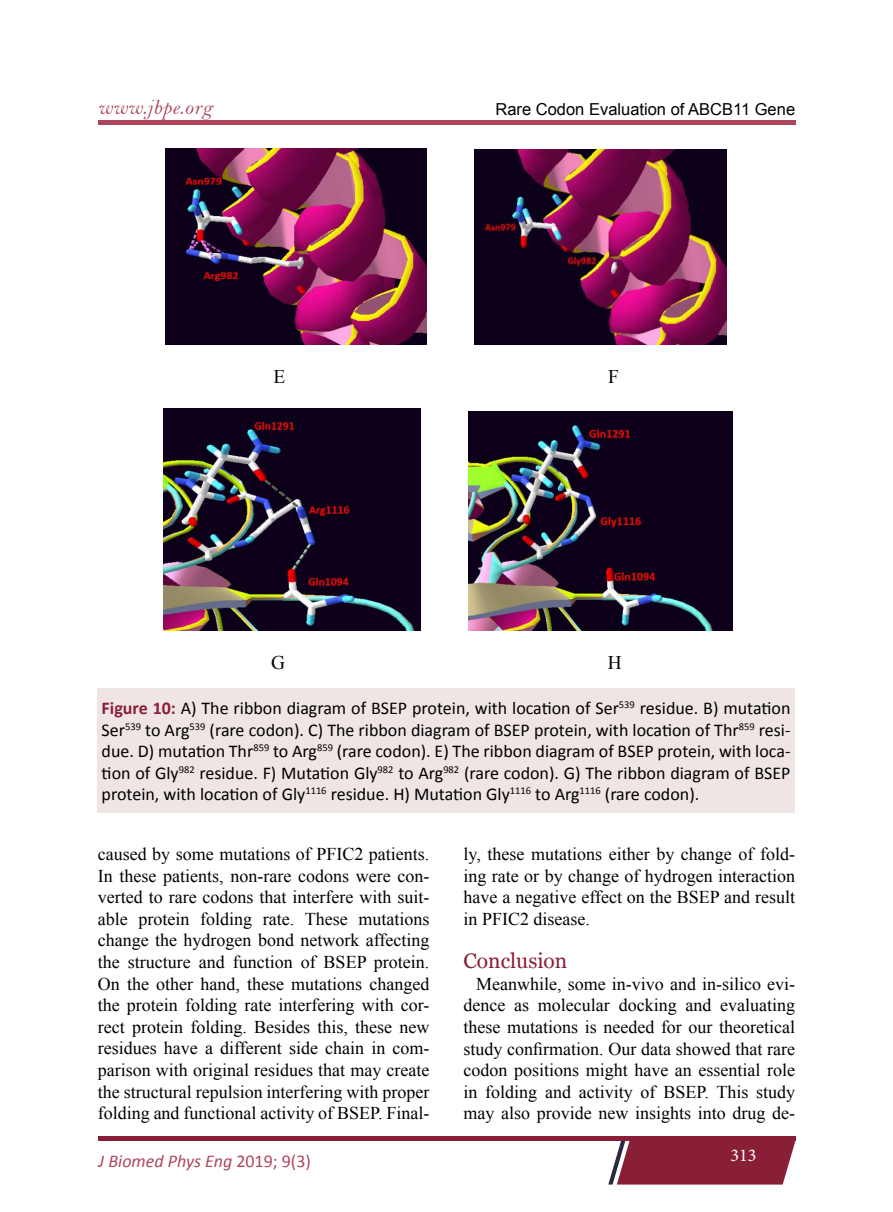
<style>
.page{position:relative;width:893px;height:1212px;background:#fff}
.page>*{position:absolute;margin:0;border:0;box-sizing:border-box;transform-origin:0 0}
.t1{font:21px "Bell MT Italic";letter-spacing:.03em;color:#ad465c}
.t2{font:21px "Georgia";color:#891f36}
.t3{font:19.35px "Times New Roman";color:#000}
.t4{font:18px/21.6px "Times New Roman";color:#000;text-align:justify}
.t5{font:18px/21.6px "Calibri";color:#000;text-align:justify}
.t6{font:italic 18px "Calibri";color:#ad465c}
.t7{font:18px "Minion Pro";color:#fff}
.t8{font:16.5px "Arial";color:#000}
.s1{font-weight:700;color:#891f36}
.s2{font-style:normal}
</style>
<div class="page">
<div style="left:98px;top:1136px;width:697px;height:5px;background:#891f36"></div>
<svg style="left:608px;top:1141px;width:187px;height:43px;background:#913348"></svg>
<div style="left:98px;top:120px;width:698px;height:5px;background:#ad465c"></div>
<div style="left:97px;top:688px;width:698px;height:125px;background:#f0e5e5"></div>
<img style="left:166px;top:148px;width:260px;height:197px">
<img style="left:474px;top:150px;width:252px;height:195px">
<img style="left:164px;top:409px;width:257px;height:221px">
<img style="left:469px;top:412px;width:264px;height:218px">
<p class="t1" style="left:98px;top:94px;width:116px">www.jbpe.org</p>
<p class="t8" style="left:495px;top:98px;width:301px">Rare Codon Evaluation of ABCB11 Gene</p>
<p class="t3" style="left:274px;top:364px;width:13px">E</p>
<p class="t3" style="left:608px;top:364px;width:12px">F</p>
<p class="t3" style="left:271px;top:649px;width:15px">G</p>
<p class="t3" style="left:608px;top:649px;width:15px">H</p>
<p class="t5" style="left:102px;top:697px;width:690px"><span class="s1">Figure 10:</span> A) The ribbon diagram of BSEP protein, with location of Ser<sup>539</sup> residue. B) mutation Ser<sup>539</sup> to Arg<sup>539</sup> (rare codon). C) The ribbon diagram of BSEP protein, with location of Thr<sup>859</sup> resi&shy;due. D) mutation Thr<sup>859</sup> to Arg<sup>859</sup> (rare codon). E) The ribbon diagram of BSEP protein, with loca&shy;tion of Gly<sup>982</sup> residue. F) Mutation Gly<sup>982</sup> to Arg<sup>982</sup> (rare codon). G) The ribbon diagram of BSEP protein, with location of Gly<sup>1116</sup> residue. H) Mutation Gly<sup>1116</sup> to Arg<sup>1116</sup> (rare codon).</p>
<p class="t4" style="left:98px;top:843px;width:333px">caused by some mutations of PFIC2 patients.<br>In these patients, non-rare codons were con&shy;verted to rare codons that interfere with suit&shy;able protein folding rate. These mutations change the hydrogen bond network affecting the structure and function of BSEP protein.<br>On the other hand, these mutations changed the protein folding rate interfering with cor&shy;rect protein folding. Besides this, these new residues have a different side chain in com&shy;parison with original residues that may create the structural repulsion interfering with proper folding and functional activity of BSEP. Final-</p>
<p class="t4" style="left:463px;top:843px;width:333px">ly, these mutations either by change of fold&shy;ing rate or by change of hydrogen interaction have a negative effect on the BSEP and result in PFIC2 disease.</p>
<p class="t2" style="left:463px;top:948px;width:105px">Conclusion</p>
<p class="t4" style="left:463px;top:972px;width:333px;text-indent:13px">Meanwhile, some in-vivo and in-silico evi&shy;dence as molecular docking and evaluating these mutations is needed for our theoretical study confirmation. Our data showed that rare codon positions might have an essential role in folding and activity of BSEP. This study may also provide new insights into drug de-</p>
<p class="t6" style="left:99px;top:1148px;width:214px">J Biomed Phys Eng <span class="s2">2019; 9(3)</span></p>
<p class="t7" style="left:730px;top:1143px;width:27px">313</p>
</div>
